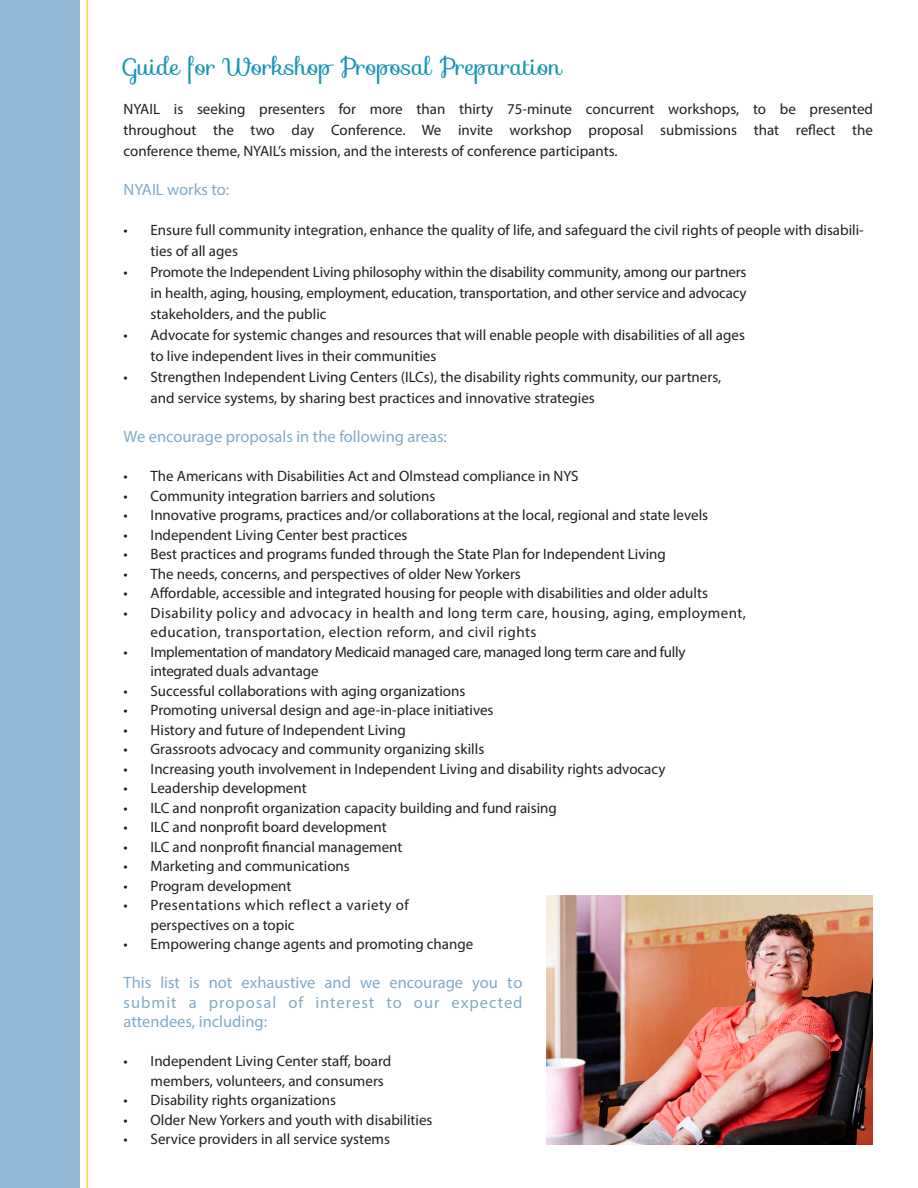
<style>
.page{position:relative;width:918px;height:1188px;background:#fff}
.page>*{position:absolute;margin:0;border:0;box-sizing:border-box;transform-origin:0 0}
.t1{font:24px "Sofia";color:#1d94b9}
.t2{font:16.5px/19.5px "Myriad Pro";color:#83aac6;text-align:justify}
.t3{font:15px/21px "Myriad Pro";color:#231f20}
.t4{font:15px/19.5px "Myriad Pro";letter-spacing:.03em;color:#231f20}
.t5{font:15px/19.5px "Myriad Pro";letter-spacing:-.02em;color:#231f20}
</style>
<div class="page">
<div style="left:0;top:0;width:79px;height:1188px;background:#91b7d6"></div>
<hr style="left:86px;top:0;width:2px;height:1188px;background:#fed667">
<img style="left:547px;top:895px;width:326px;height:249px">
<p class="t1" style="left:124px;top:47px;width:440px">Guide for Workshop Proposal Preparation</p>
<p class="t3" style="left:124px;top:98px;width:751px;text-align:justify">NYAIL is seeking presenters for more than thirty 75-minute concurrent workshops, to be presented throughout the two day Conference. We invite workshop proposal submissions that reflect the conference theme, NYAIL’s mission, and the interests of conference participants.</p>
<p class="t2" style="left:124px;top:179px;width:107px">NYAIL works to:</p>
<p class="t3" style="left:151px;top:219px;width:715px;text-indent:-27px">• Ensure full community integration, enhance the quality of life, and safeguard the civil rights of people with disabili&shy;ties of all ages</p>
<p class="t3" style="left:151px;top:261px;width:598px;text-align:justify;text-indent:-27px">• Promote the Independent Living philosophy within the disability community, among our partners in health, aging, housing, employment, education, transportation, and other service and advocacy stakeholders, and the public</p>
<p class="t3" style="left:151px;top:324px;width:596px;text-indent:-27px">• Advocate for systemic changes and resources that will enable people with disabilities of all ages to live independent lives in their communities</p>
<p class="t3" style="left:151px;top:366px;width:572px;text-indent:-27px">• Strengthen Independent Living Centers (ILCs), the disability rights community, our partners, and service systems, by sharing best practices and innovative strategies</p>
<p class="t2" style="left:124px;top:427px;width:325px">We encourage proposals in the following areas:</p>
<p class="t3" style="left:124px;top:465px;width:457px">• The Americans with Disabilities Act and Olmstead compliance in NYS</p>
<p class="t3" style="left:124px;top:485px;width:313px">• Community integration barriers and solutions</p>
<p class="t3" style="left:124px;top:504px;width:586px">• Innovative programs, practices and/or collaborations at the local, regional and state levels</p>
<p class="t3" style="left:124px;top:524px;width:285px">• Independent Living Center best practices</p>
<p class="t3" style="left:124px;top:543px;width:544px">• Best practices and programs funded through the State Plan for Independent Living</p>
<p class="t3" style="left:124px;top:563px;width:399px">• The needs, concerns, and perspectives of older New Yorkers</p>
<p class="t3" style="left:124px;top:582px;width:586px">• Affordable, accessible and integrated housing for people with disabilities and older adults</p>
<p class="t4" style="left:151px;top:603px;width:597px;text-indent:-27px">• Disability policy and advocacy in health and long term care, housing, aging, employment, education, transportation, election reform, and civil rights</p>
<p class="t5" style="left:151px;top:642px;width:536px;text-indent:-27px">• Implementation of mandatory Medicaid managed care, managed long term care and fully integrated duals advantage</p>
<p class="t3" style="left:124px;top:680px;width:343px">• Successful collaborations with aging organizations</p>
<p class="t3" style="left:124px;top:699px;width:371px">• Promoting universal design and age-in-place initiatives</p>
<p class="t3" style="left:124px;top:719px;width:284px">• History and future of Independent Living</p>
<p class="t3" style="left:124px;top:738px;width:362px">• Grassroots advocacy and community organizing skills</p>
<p class="t3" style="left:124px;top:758px;width:543px">• Increasing youth involvement in Independent Living and disability rights advocacy</p>
<p class="t3" style="left:124px;top:777px;width:185px">• Leadership development</p>
<p class="t3" style="left:124px;top:797px;width:435px">• ILC and nonprofit organization capacity building and fund raising</p>
<p class="t3" style="left:124px;top:816px;width:265px">• ILC and nonprofit board development</p>
<p class="t3" style="left:124px;top:836px;width:280px">• ILC and nonprofit financial management</p>
<p class="t3" style="left:124px;top:855px;width:228px">• Marketing and communications</p>
<p class="t3" style="left:124px;top:875px;width:169px">• Program development</p>
<p class="t4" style="left:151px;top:895px;width:260px;text-indent:-27px">• Presentations which reflect a variety of perspectives on a topic</p>
<p class="t3" style="left:124px;top:933px;width:351px">• Empowering change agents and promoting change</p>
<p class="t2" style="left:124px;top:973px;width:401px">This list is not exhaustive and we encourage you to submit a proposal of interest to our expected attendees, including:</p>
<p class="t3" style="left:151px;top:1051px;width:242px;line-height:19.5px;text-indent:-27px">• Independent Living Center staff, board members, volunteers, and consumers</p>
<p class="t3" style="left:124px;top:1089px;width:214px">• Disability rights organizations</p>
<p class="t3" style="left:124px;top:1109px;width:310px">• Older New Yorkers and youth with disabilities</p>
<p class="t3" style="left:124px;top:1128px;width:268px">• Service providers in all service systems</p>
</div>
